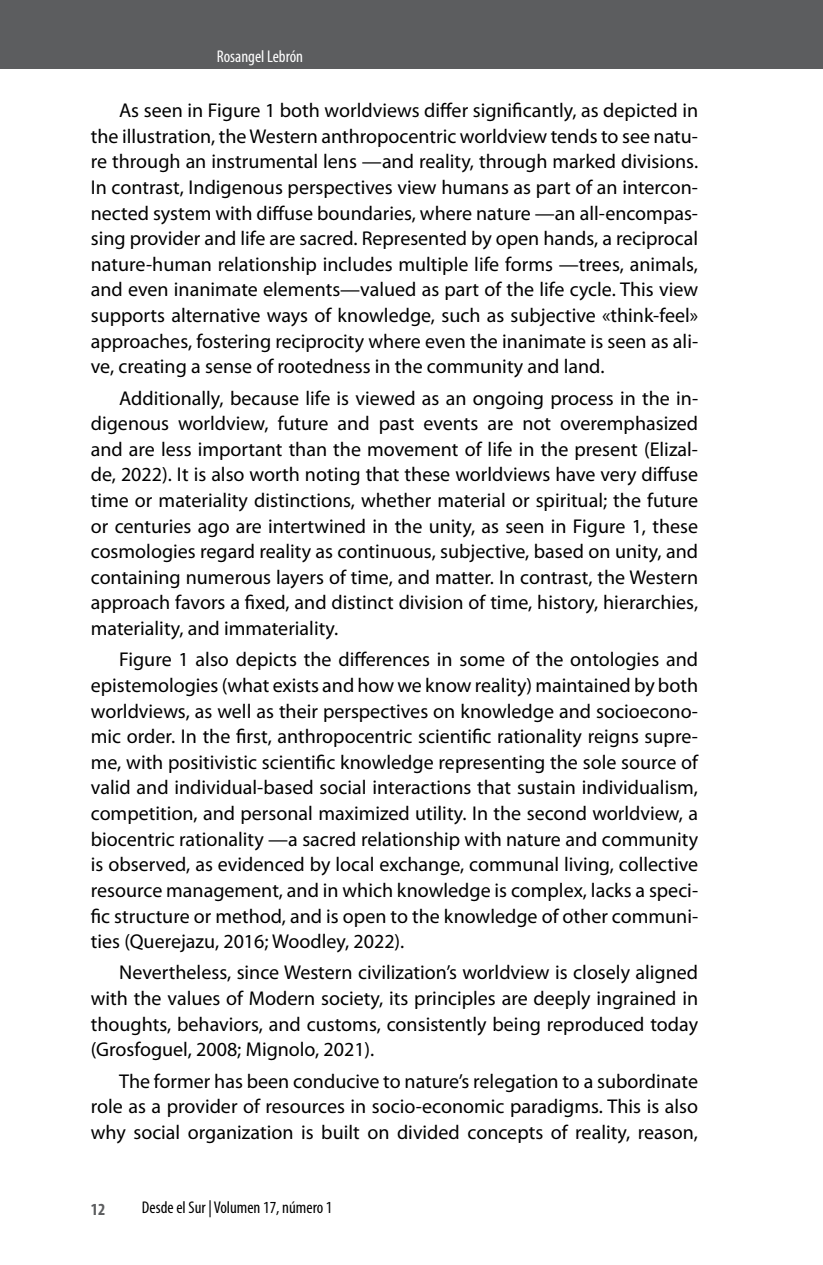
<style>
.page{position:relative;width:823px;height:1265px;background:#fff}
.page>*{position:absolute;margin:0;border:0;box-sizing:border-box;transform-origin:0 0}
.t1{font:20px/25.6px "Myriad Pro";color:#000;text-align:justify}
.t2{font:condensed 17px "Myriad Pro";color:#000}
.t3{font:condensed 17px "Myriad Pro";color:#fff}
.t4{font:700 condensed 17px "Myriad Pro";color:#5c5d5f}
</style>
<div class="page">
<div style="left:0;top:0;width:822px;height:68px;background:#5c5d5f"></div>
<p class="t3" style="left:217px;top:46px;width:88px">Rosangel Lebrón</p>
<p class="t1" style="left:91px;top:97px;width:608px;text-indent:28px">As seen in Figure 1 both worldviews differ significantly, as depicted in the illustration, the Western anthropocentric worldview tends to see natu&shy;re through an instrumental lens —and reality, through marked divisions.<br>In contrast, Indigenous perspectives view humans as part of an intercon&shy;nected system with diffuse boundaries, where nature —an all-encompas&shy;sing provider and life are sacred. Represented by open hands, a reciprocal nature-human relationship includes multiple life forms —trees, animals, and even inanimate elements—valued as part of the life cycle. This view supports alternative ways of knowledge, such as subjective «think-feel» approaches, fostering reciprocity where even the inanimate is seen as ali&shy;ve, creating a sense of rootedness in the community and land.</p>
<p class="t1" style="left:91px;top:384px;width:608px;text-indent:28px">Additionally, because life is viewed as an ongoing process in the in&shy;digenous worldview, future and past events are not overemphasized and are less important than the movement of life in the present (Elizal&shy;de, 2022). It is also worth noting that these worldviews have very diffuse time or materiality distinctions, whether material or spiritual; the future or centuries ago are intertwined in the unity, as seen in Figure 1, these cosmologies regard reality as continuous, subjective, based on unity, and containing numerous layers of time, and matter. In contrast, the Western approach favors a fixed, and distinct division of time, history, hierarchies, materiality, and immateriality.</p>
<p class="t1" style="left:91px;top:646px;width:608px;text-indent:28px">Figure 1 also depicts the differences in some of the ontologies and epistemologies (what exists and how we know reality) maintained by both worldviews, as well as their perspectives on knowledge and socioecono&shy;mic order. In the first, anthropocentric scientific rationality reigns supre&shy;me, with positivistic scientific knowledge representing the sole source of valid and individual-based social interactions that sustain individualism, competition, and personal maximized utility. In the second worldview, a biocentric rationality —a sacred relationship with nature and community is observed, as evidenced by local exchange, communal living, collective resource management, and in which knowledge is complex, lacks a speci&shy;fic structure or method, and is open to the knowledge of other communi&shy;ties (Querejazu, 2016; Woodley, 2022).</p>
<p class="t1" style="left:91px;top:959px;width:608px;text-indent:28px">Nevertheless, since Western civilization’s worldview is closely aligned with the values of Modern society, its principles are deeply ingrained in thoughts, behaviors, and customs, consistently being reproduced today (Grosfoguel, 2008; Mignolo, 2021).</p>
<p class="t1" style="left:91px;top:1067px;width:608px;text-indent:28px">The former has been conducive to nature’s relegation to a subordinate role as a provider of resources in socio-economic paradigms. This is also why social organization is built on divided concepts of reality, reason,</p>
<p class="t4" style="left:91px;top:1198px;width:16px">12</p>
<p class="t2" style="left:142px;top:1196px;width:192px">Desde el Sur | Volumen 17, número 1</p>
</div>
